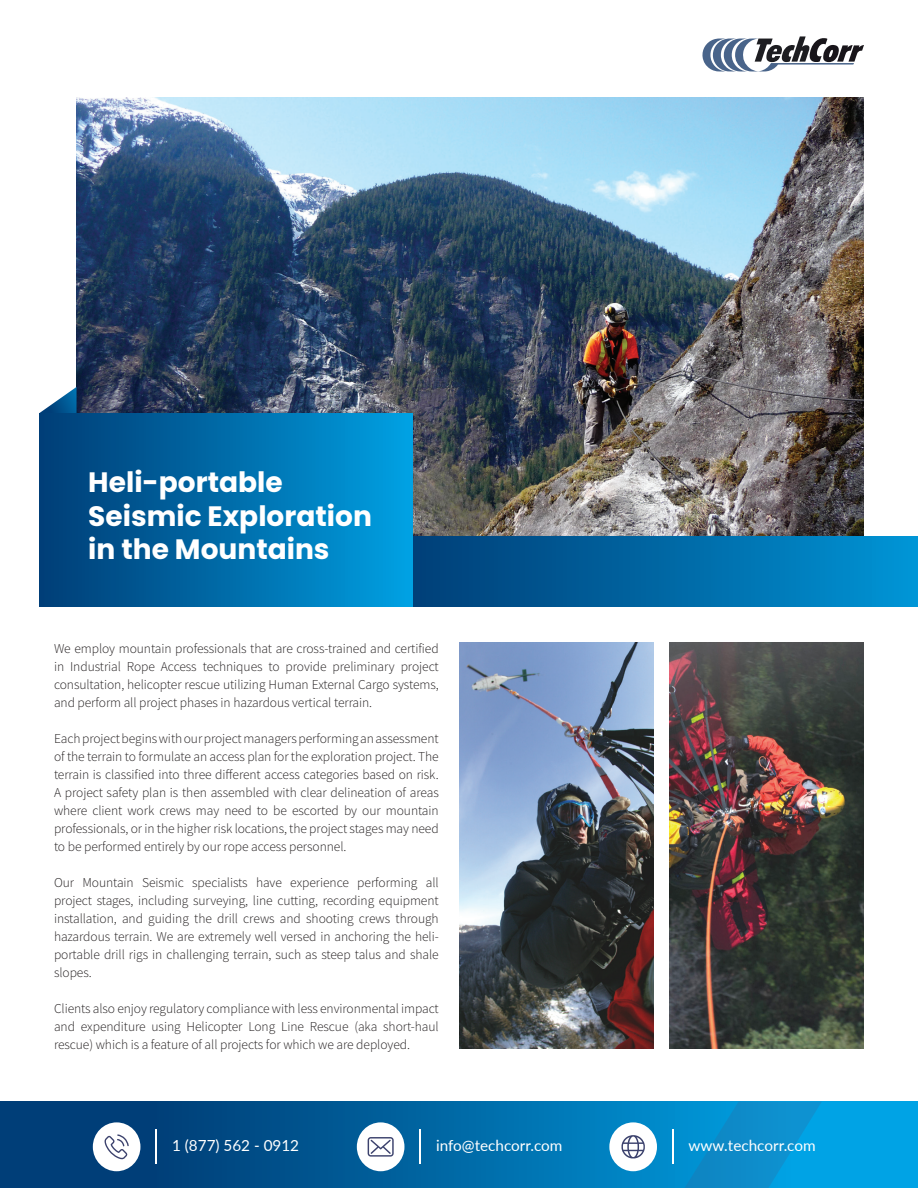
<style>
.page{position:relative;width:918px;height:1188px;background:#fff}
.page>*{position:absolute;margin:0;border:0;box-sizing:border-box;transform-origin:0 0}
.t1{font:700 28.05px/33.6px "Poppins";color:#fff}
.t2{font:15.3px "Lato";color:#fff}
.t3{font:300 13.5px/18px "Source Sans Pro";letter-spacing:-.005em;color:#231f20;text-align:justify}
</style>
<div class="page">
<svg style="left:702px;top:36px;width:162px;height:36px"></svg>
<svg style="left:0;top:1102px;width:918px;height:86px;background:#0065a1"></svg>
<svg style="left:680px;top:1102px;width:142px;height:86px;background:#0891d1"></svg>
<div style="left:93px;top:1122px;width:47px;height:49px;background:#fff;border-radius:50%"></div>
<hr style="left:155px;top:1130px;width:2px;height:34px;background:#fff">
<svg style="left:104px;top:1134px;width:25px;height:25px"></svg>
<div style="left:357px;top:1122px;width:47px;height:49px;background:#fff;border-radius:50%"></div>
<hr style="left:419px;top:1130px;width:2px;height:34px;background:#fff">
<svg style="left:368px;top:1137px;width:26px;height:20px"></svg>
<div style="left:609px;top:1122px;width:48px;height:49px;background:#fff;border-radius:50%"></div>
<hr style="left:672px;top:1130px;width:2px;height:34px;background:#fff">
<svg style="left:621px;top:1135px;width:24px;height:24px"></svg>
<img style="left:76px;top:97px;width:788px;height:440px">
<svg style="left:412px;top:537px;width:506px;height:69px;background:#0068a5"></svg>
<svg style="left:39px;top:387px;width:38px;height:26px"></svg>
<div style="left:39px;top:413px;width:373px;height:193px;background:linear-gradient(to right,#003b74,#009fe1)"></div>
<img style="left:459px;top:643px;width:194px;height:406px">
<img style="left:670px;top:643px;width:194px;height:406px">
<h1 class="t1" style="left:88px;top:465px;width:285px">Heli-portable<br>Seismic Exploration in the Mountains</h1>
<p class="t3" style="left:54px;top:639px;width:386px">We employ mountain professionals that are cross-trained and certified in Industrial Rope Access techniques to provide preliminary project consultation, helicopter rescue utilizing Human External Cargo systems, and perform all project phases in hazardous vertical terrain.</p>
<p class="t3" style="left:54px;top:729px;width:386px">Each project begins with our project managers performing an assessment of the terrain to formulate an access plan for the exploration project. The terrain is classified into three different access categories based on risk.<br>A project safety plan is then assembled with clear delineation of areas where client work crews may need to be escorted by our mountain professionals, or in the higher risk locations, the project stages may need to be performed entirely by our rope access personnel.</p>
<p class="t3" style="left:54px;top:873px;width:386px">Our Mountain Seismic specialists have experience performing all project stages, including surveying, line cutting, recording equipment installation, and guiding the drill crews and shooting crews through hazardous terrain. We are extremely well versed in anchoring the heli&shy;portable drill rigs in challenging terrain, such as steep talus and shale slopes.</p>
<p class="t3" style="left:54px;top:999px;width:386px">Clients also enjoy regulatory compliance with less environmental impact and expenditure using Helicopter Long Line Rescue (aka short-haul rescue) which is a feature of all projects for which we are deployed.</p>
<p class="t2" style="left:172px;top:1134px;width:129px">1 (877) 562 - 0912</p>
<p class="t2" style="left:436px;top:1134px;width:128px">info@techcorr.com</p>
<p class="t2" style="left:689px;top:1134px;width:129px">www.techcorr.com</p>
</div>
